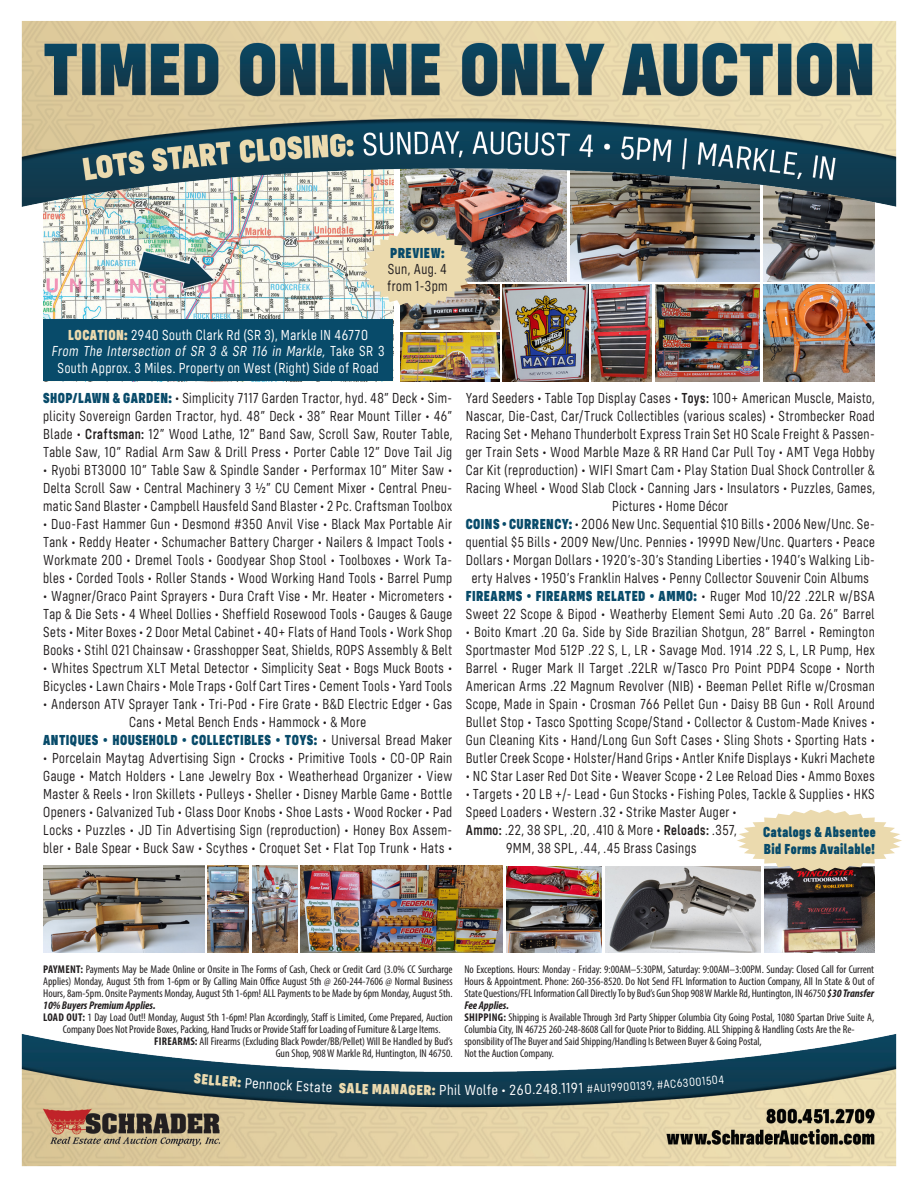
<style>
.page{position:relative;width:918px;height:1188px;background:#fff}
.page>*{position:absolute;margin:0;border:0;box-sizing:border-box;transform-origin:0 0}
.t1{font:100 15px/18px "Config Variable";letter-spacing:.03em;color:#231f20;text-align:justify;scale:.92 1}
.t2{font:100 15px/16.5px "Config Variable";letter-spacing:.03em;color:#fff;text-align:center;scale:.93 1}
.t3{font:100 15px "Config Variable";letter-spacing:.03em;color:#084b6a;scale:.92 1}
.t4{font:100 15px/16.5px "Config Variable";letter-spacing:.03em;color:#084b6a;scale:.93 1}
.t5{font:100 15px "Config Variable";letter-spacing:.03em;color:#fff}
.t6{font:100 15px/16.5px "Config Variable";letter-spacing:.03em;color:#231f20;scale:.93 1}
.t7{font:100 15px "Config Variable";color:#ebdaae}
.t8{font:100 12px "Config Variable";color:#fff}
.t9{font:condensed 11.25px/12px "Myriad Pro";color:#231f20;text-align:justify}
.s1{color:#ebdaae}
.s2{color:#084b6a}
.s3{color:#231f20}
.s4{font-weight:700}
.s5{font-weight:700;font-style:italic}
.s6{color:#fff}
.s7{font-size:12px}
</style>
<div class="page">
<img style="left:43px;top:221px;width:350px;height:98px">
<img style="left:570px;top:221px;width:190px;height:60px">
<img style="left:764px;top:221px;width:111px;height:60px">
<img style="left:401px;top:221px;width:165px;height:60px">
<img style="left:21px;top:21px;width:876px;height:200px">
<img style="left:21px;top:1034px;width:876px;height:133px">
<div style="left:43px;top:319px;width:350px;height:62px;background:#084b6a"></div>
<img style="left:43px;top:866px;width:161px;height:86px">
<img style="left:605px;top:866px;width:155px;height:86px">
<img style="left:208px;top:866px;width:40px;height:86px">
<img style="left:252px;top:866px;width:45px;height:86px">
<img style="left:764px;top:285px;width:111px;height:96px">
<img style="left:592px;top:284px;width:60px;height:97px">
<img style="left:655px;top:284px;width:105px;height:97px">
<img style="left:503px;top:284px;width:85px;height:97px">
<img style="left:764px;top:871px;width:111px;height:81px">
<img style="left:506px;top:866px;width:96px;height:86px">
<img style="left:401px;top:284px;width:98px;height:46px">
<img style="left:401px;top:333px;width:98px;height:48px">
<img style="left:301px;top:866px;width:202px;height:86px">
<svg style="left:737px;top:810px;width:165px;height:61px"></svg>
<svg style="left:362px;top:229px;width:111px;height:78px;background:#d7caa9"></svg>
<svg style="left:194px;top:1073px;width:7px;height:11px"></svg>
<svg style="left:719px;top:1075px;width:5px;height:9px"></svg>
<p class="t4" style="left:390px;top:245px;width:60px">PREVIEW:</p>
<p class="t6" style="left:387px;top:261px;width:67px">Sun, Aug. 4 from 1-3pm</p>
<p class="t2" style="left:68px;top:327px;width:324px"><span class="s1">LOCATION:</span> 2940 South Clark Rd (SR 3), Markle IN 46770</p>
<p class="t2" style="left:52px;top:343px;width:359px">From The Intersection of SR 3 &amp; SR 116 in Markle, Take SR 3<br>South Approx. 3 Miles. Property on West (Right) Side of Road</p>
<p class="t1" style="left:43px;top:389px;width:446px"><span class="s2">SHOP/LAWN &amp; GARDEN:</span> • Simplicity 7117 Garden Tractor, hyd. 48” Deck • Sim&shy;plicity Sovereign Garden Tractor, hyd. 48” Deck • 38” Rear Mount Tiller • 46” Blade • Craftsman: 12” Wood Lathe, 12” Band Saw, Scroll Saw, Router Table, Table Saw, 10” Radial Arm Saw &amp; Drill Press • Porter Cable 12” Dove Tail Jig</p>
<p class="t1" style="left:43px;top:461px;width:446px">• Ryobi BT3000 10” Table Saw &amp; Spindle Sander • Performax 10” Miter Saw • Delta Scroll Saw • Central Machinery 3 ½” CU Cement Mixer • Central Pneu&shy;matic Sand Blaster • Campbell Hausfeld Sand Blaster • 2 Pc. Craftsman Toolbox</p>
<p class="t1" style="left:43px;top:515px;width:446px">• Duo-Fast Hammer Gun • Desmond #350 Anvil Vise • Black Max Portable Air Tank • Reddy Heater • Schumacher Battery Charger • Nailers &amp; Impact Tools • Workmate 200 • Dremel Tools • Goodyear Shop Stool • Toolboxes • Work Ta&shy;bles • Corded Tools • Roller Stands • Wood Working Hand Tools • Barrel Pump</p>
<p class="t1" style="left:43px;top:587px;width:446px">• Wagner/Graco Paint Sprayers • Dura Craft Vise • Mr. Heater • Micrometers • Tap &amp; Die Sets • 4 Wheel Dollies • Sheffield Rosewood Tools • Gauges &amp; Gauge Sets • Miter Boxes • 2 Door Metal Cabinet • 40+ Flats of Hand Tools • Work Shop Books • Stihl 021 Chainsaw • Grasshopper Seat, Shields, ROPS Assembly &amp; Belt</p>
<p class="t1" style="left:43px;top:659px;width:446px">• Whites Spectrum XLT Metal Detector • Simplicity Seat • Bogs Muck Boots •<br>Bicycles • Lawn Chairs • Mole Traps • Golf Cart Tires • Cement Tools • Yard Tools</p>
<p class="t1" style="left:43px;top:695px;width:446px;text-align:center">• Anderson ATV Sprayer Tank • Tri-Pod • Fire Grate • B&amp;D Electric Edger • Gas<br>Cans • Metal Bench Ends • Hammock • &amp; More</p>
<p class="t3" style="left:43px;top:732px;width:446px">ANTIQUES • HOUSEHOLD • COLLECTIBLES • TOYS: <span class="s3">• Universal Bread Maker</span></p>
<p class="t1" style="left:43px;top:749px;width:446px">• Porcelain Maytag Advertising Sign • Crocks • Primitive Tools • CO-OP Rain Gauge • Match Holders • Lane Jewelry Box • Weatherhead Organizer • View Master &amp; Reels • Iron Skillets • Pulleys • Sheller • Disney Marble Game • Bottle Openers • Galvanized Tub • Glass Door Knobs • Shoe Lasts • Wood Rocker • Pad Locks • Puzzles • JD Tin Advertising Sign (reproduction) • Honey Box Assem&shy;bler • Bale Spear • Buck Saw • Scythes • Croquet Set • Flat Top Trunk • Hats •</p>
<p class="t1" style="left:466px;top:389px;width:446px;text-align:center">Yard Seeders • Table Top Display Cases • Toys: 100+ American Muscle, Maisto, Nascar, Die-Cast, Car/Truck Collectibles (various scales) • Strombecker Road Racing Set • Mehano Thunderbolt Express Train Set HO Scale Freight &amp; Passen&shy;ger Train Sets • Wood Marble Maze &amp; RR Hand Car Pull Toy • AMT Vega Hobby Car Kit (reproduction) • WIFI Smart Cam • Play Station Dual Shock Controller &amp; Racing Wheel • Wood Slab Clock • Canning Jars • Insulators • Puzzles, Games, Pictures • Home Décor</p>
<p class="t1" style="left:466px;top:515px;width:446px;text-align:center"><span class="s2">COINS • CURRENCY:</span> • 2006 New Unc. Sequential $10 Bills • 2006 New/Unc. Se&shy;quential $5 Bills • 2009 New/Unc. Pennies • 1999D New/Unc. Quarters • Peace Dollars • Morgan Dollars • 1920’s-30’s Standing Liberties • 1940’s Walking Lib&shy;erty Halves • 1950’s Franklin Halves • Penny Collector Souvenir Coin Albums</p>
<p class="t1" style="left:466px;top:587px;width:446px"><span class="s2">FIREARMS • FIREARMS RELATED • AMMO:</span> • Ruger Mod 10/22 .22LR w/BSA<br>Sweet 22 Scope &amp; Bipod • Weatherby Element Semi Auto .20 Ga. 26” Barrel</p>
<p class="t1" style="left:466px;top:623px;width:446px">• Boito Kmart .20 Ga. Side by Side Brazilian Shotgun, 28” Barrel • Remington Sportmaster Mod 512P .22 S, L, LR • Savage Mod. 1914 .22 S, L, LR Pump, Hex Barrel • Ruger Mark II Target .22LR w/Tasco Pro Point PDP4 Scope • North American Arms .22 Magnum Revolver (NIB) • Beeman Pellet Rifle w/Crosman Scope, Made in Spain • Crosman 766 Pellet Gun • Daisy BB Gun • Roll Around Bullet Stop • Tasco Spotting Scope/Stand • Collector &amp; Custom-Made Knives • Gun Cleaning Kits • Hand/Long Gun Soft Cases • Sling Shots • Sporting Hats • Butler Creek Scope • Holster/Hand Grips • Antler Knife Displays • Kukri Machete</p>
<p class="t1" style="left:466px;top:767px;width:446px">• NC Star Laser Red Dot Site • Weaver Scope • 2 Lee Reload Dies • Ammo Boxes</p>
<p class="t1" style="left:466px;top:785px;width:446px">• Targets • 20 LB +/- Lead • Gun Stocks • Fishing Poles, Tackle &amp; Supplies • HKS</p>
<p class="t1" style="left:466px;top:803px;width:296px">Speed Loaders • Western .32 • Strike Master Auger •</p>
<p class="t1" style="left:466px;top:821px;width:296px">Ammo: .22, 38 SPL, .20, .410 &amp; More • Reloads: .357,</p>
<p class="t1" style="left:506px;top:839px;width:208px">9MM, 38 SPL, .44, .45 Brass Casings</p>
<p class="t4" style="left:763px;top:824px;width:123px">Catalogs &amp; Absentee<br>Bid Forms Available!</p>
<p class="t9" style="left:43px;top:963px;width:411px"><span class="s4">PAYMENT:</span> Payments May be Made Online or Onsite in The Forms of Cash, Check or Credit Card (3.0% CC Surcharge Applies) Monday, August 5th from 1-6pm or By Calling Main Office August 5th @ 260-244-7606 @ Normal Business Hours, 8am-5pm. Onsite Payments Monday, August 5th 1-6pm! ALL Payments to be Made by 6pm Monday, August 5th.<br><span class="s5">10% Buyers Premium Applies.</span></p>
<p class="t9" style="left:63px;top:1011px;width:392px;text-indent:-19px"><span class="s4">LOAD OUT:</span> 1 Day Load Out!! Monday, August 5th 1-6pm! Plan Accordingly, Staff is Limited, Come Prepared, Auction<br>Company Does Not Provide Boxes, Packing, Hand Trucks or Provide Staff for Loading of Furniture &amp; Large Items.</p>
<p class="t9" style="left:154px;top:1035px;width:300px;text-align:right"><span class="s4">FIREARMS:</span> All Firearms (Excluding Black Powder/BB/Pellet) Will Be Handled by Bud’s<br>Gun Shop, 908 W Markle Rd, Huntington, IN 46750.</p>
<p class="t9" style="left:464px;top:963px;width:411px">No Exceptions. Hours: Monday - Friday: 9:00AM–5:30PM, Saturday: 9:00AM–3:00PM. Sunday: Closed Call for Current Hours &amp; Appointment. Phone: 260-356-8520. Do Not Send FFL Information to Auction Company, All In State &amp; Out of State Questions/FFL Information Call Directly To by Bud’s Gun Shop 908 W Markle Rd, Huntington, IN 46750 <span class="s5">$30 Transfer Fee Applies.</span></p>
<p class="t9" style="left:464px;top:1011px;width:411px;text-align:left"><span class="s4">SHIPPING:</span> Shipping is Available Through 3rd Party Shipper Columbia City Going Postal, 1080 Spartan Drive Suite A, Columbia City, IN 46725 260-248-8608 Call for Quote Prior to Bidding. ALL Shipping &amp; Handling Costs Are the Re&shy;sponsibility of The Buyer and Said Shipping/Handling Is Between Buyer &amp; Going Postal,<br>Not the Auction Company.</p>
<p class="t7" style="left:202px;top:1071px;width:37px;rotate:5deg">ELLER</p>
<p class="t5" style="left:238px;top:1074px;width:37px;rotate:4deg"><span class="s1">:</span> Penn</p>
<p class="t5" style="left:274px;top:1077px;width:49px;rotate:3deg">ock Esta</p>
<p class="t7" style="left:321px;top:1079px;width:49px;rotate:2deg"><span class="s6">te</span> SALE</p>
<p class="t7" style="left:372px;top:1081px;width:53px;rotate:1deg">MANAGE</p>
<p class="t5" style="left:424px;top:1082px;width:69px"><span class="s1">R:</span> Phil Wolf</p>
<p class="t5" style="left:492px;top:1082px;width:60px;rotate:-1deg">e • 260.24</p>
<p class="t5" style="left:550px;top:1081px;width:51px;rotate:-2deg">8.1191 <span class="s7">#A</span></p>
<p class="t8" style="left:600px;top:1082px;width:47px;rotate:-3deg">U1990013</p>
<p class="t8" style="left:646px;top:1079px;width:38px;rotate:-4deg">9, #AC6</p>
<p class="t8" style="left:682px;top:1077px;width:37px;rotate:-5deg">300150</p>
</div>
